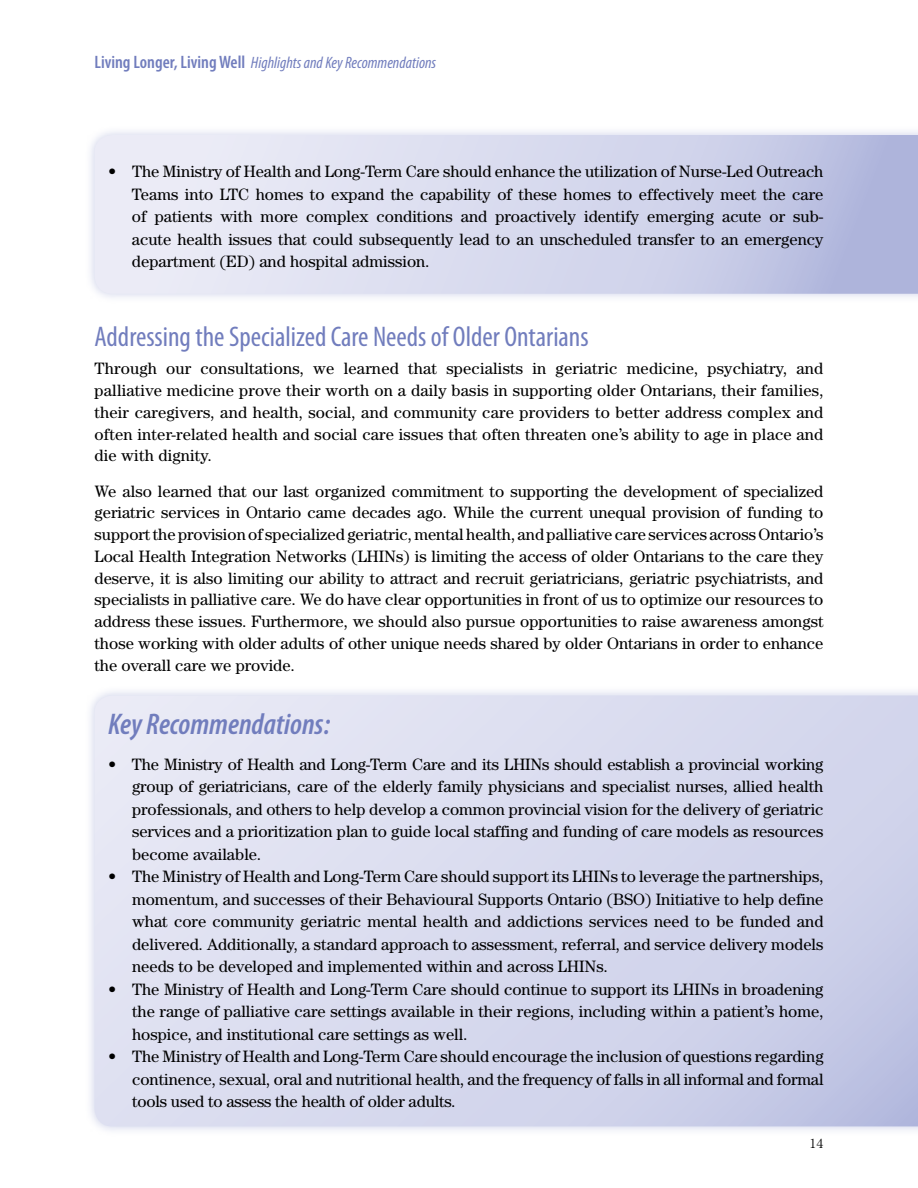
<style>
.page{position:relative;width:918px;height:1188px;background:#fff}
.page>*{position:absolute;margin:0;border:0;box-sizing:border-box;transform-origin:0 0}
.t1{font:italic 600 condensed 30px "Myriad Pro";color:#717dbd}
.t2{font:condensed 28.5px "Myriad Pro";color:#717dbd}
.t3{font:16.5px/22.5px "Century";color:#000;text-align:justify}
.t4{font:italic condensed 16.5px "Myriad Pro";color:#717dbd}
.t5{font:300 13.5px "Century";color:#000}
.s1{font-weight:600;font-style:normal;font-size:18px}
</style>
<div class="page">
<div style="left:85px;top:125px;width:833px;height:179px;background:#adb4db;opacity:.6"></div>
<svg style="left:94px;top:135px;width:824px;height:159px;background:#d5d7ec"></svg>
<div style="left:85px;top:686px;width:833px;height:450px;background:#adb4db;opacity:.6"></div>
<svg style="left:94px;top:696px;width:824px;height:430px;background:#d7daee"></svg>
<p class="t4" style="left:94px;top:52px;width:343px"><span class="s1">Living Longer, Living Well</span> Highlights and Key Recommendations</p>
<p class="t3" style="left:132px;top:160px;width:693px;text-indent:-24px">• The Ministry of Health and Long-Term Care should enhance the utilization of Nurse-Led Outreach Teams into LTC homes to expand the capability of these homes to effectively meet the care of patients with more complex conditions and proactively identify emerging acute or sub&shy;acute health issues that could subsequently lead to an unscheduled transfer to an emergency department (ED) and hospital admission.</p>
<h2 class="t2" style="left:94px;top:319px;width:496px">Addressing the Specialized Care Needs of Older Ontarians</h2>
<p class="t3" style="left:94px;top:358px;width:730px;line-height:21.8px">Through our consultations, we learned that specialists in geriatric medicine, psychiatry, and palliative medicine prove their worth on a daily basis in supporting older Ontarians, their families, their caregivers, and health, social, and community care providers to better address complex and often inter-related health and social care issues that often threaten one’s ability to age in place and die with dignity.</p>
<p class="t3" style="left:94px;top:480px;width:731px;line-height:21.8px">We also learned that our last organized commitment to supporting the development of specialized geriatric services in Ontario came decades ago. While the current unequal provision of funding to support the provision of specialized geriatric, mental health, and palliative care services across Ontario’s Local Health Integration Networks (LHINs) is limiting the access of older Ontarians to the care they deserve, it is also limiting our ability to attract and recruit geriatricians, geriatric psychiatrists, and specialists in palliative care. We do have clear opportunities in front of us to optimize our resources to address these issues. Furthermore, we should also pursue opportunities to raise awareness amongst those working with older adults of other unique needs shared by older Ontarians in order to enhance the overall care we provide.</p>
<h1 class="t1" style="left:108px;top:705px;width:223px">Key Recommendations:</h1>
<p class="t3" style="left:132px;top:753px;width:693px;text-indent:-24px">• The Ministry of Health and Long-Term Care and its LHINs should establish a provincial working group of geriatricians, care of the elderly family physicians and specialist nurses, allied health professionals, and others to help develop a common provincial vision for the delivery of geriatric services and a prioritization plan to guide local staffing and funding of care models as resources become available.</p>
<p class="t3" style="left:132px;top:865px;width:693px;text-indent:-24px">• The Ministry of Health and Long-Term Care should support its LHINs to leverage the partnerships, momentum, and successes of their Behavioural Supports Ontario (BSO) Initiative to help define what core community geriatric mental health and addictions services need to be funded and delivered. Additionally, a standard approach to assessment, referral, and service delivery models needs to be developed and implemented within and across LHINs.</p>
<p class="t3" style="left:132px;top:978px;width:693px;text-indent:-24px">• The Ministry of Health and Long-Term Care should continue to support its LHINs in broadening the range of palliative care settings available in their regions, including within a patient’s home, hospice, and institutional care settings as well.</p>
<p class="t3" style="left:132px;top:1045px;width:693px;text-indent:-24px">• The Ministry of Health and Long-Term Care should encourage the inclusion of questions regarding continence, sexual, oral and nutritional health, and the frequency of falls in all informal and formal tools used to assess the health of older adults.</p>
<p class="t5" style="left:809px;top:1136px;width:16px">14</p>
</div>
